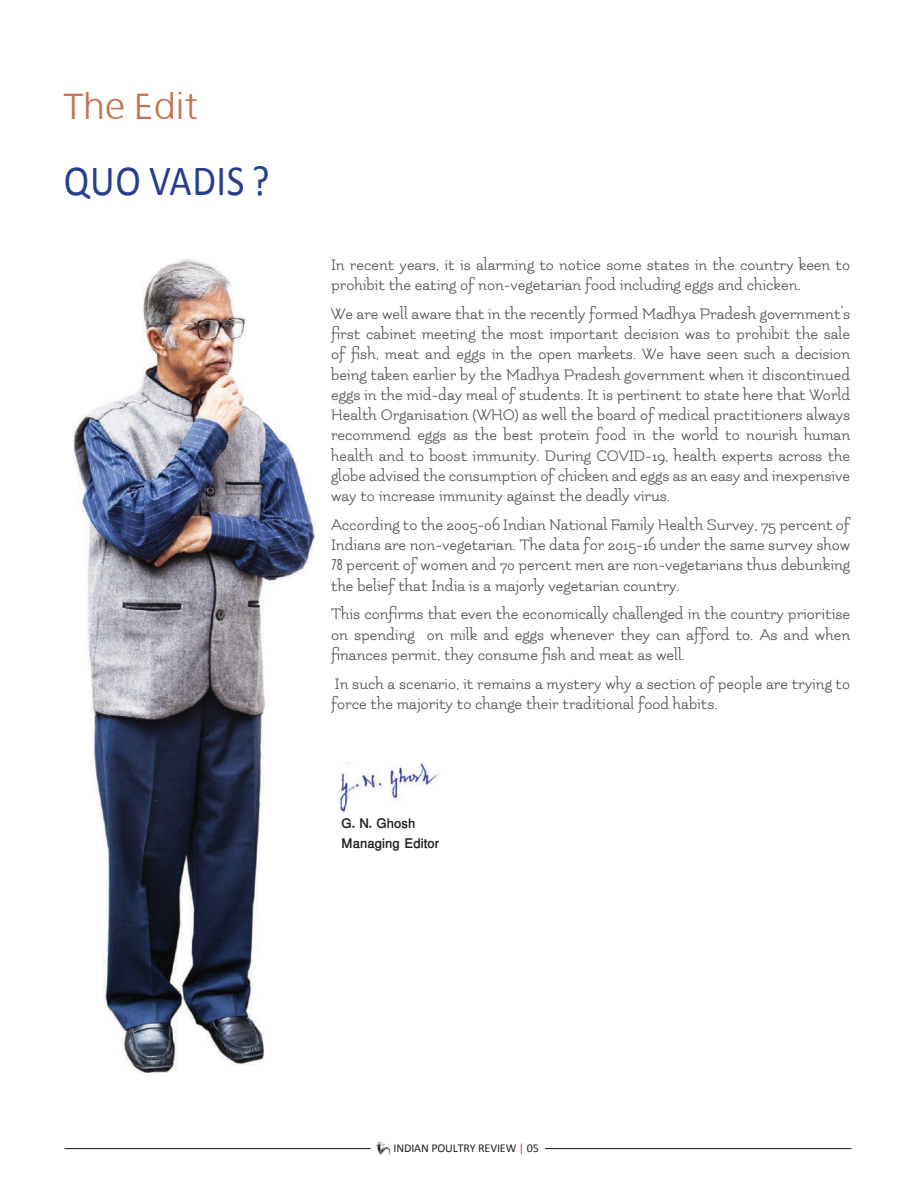
<style>
.page{position:relative;width:915px;height:1191px;background:#fff}
.page>*{position:absolute;margin:0;border:0;box-sizing:border-box;transform-origin:0 0}
.t1{font:43.2px "Calibri";letter-spacing:.015em;color:#253f8e;scale:.89 1}
.t2{font:36px "Bastardus Sans";color:#c67150;scale:1.1 1}
.t3{font:17.25px/20.2px "Flamenco";color:#4b4c4d;text-align:justify}
.t4{font:700 13.5px/20px "Amar Bangla";letter-spacing:-.01em;color:#231f20}
.t5{font:12px "Calibri";letter-spacing:-.01em;color:#231f20}
.s1{font-family:"Futura BT";font-weight:300;font-stretch:condensed;font-size:15px}
.s2{color:#d1232a}
</style>
<div class="page">
<img style="left:73px;top:259px;width:241px;height:814px">
<img style="left:338px;top:762px;width:102px;height:50px">
<hr style="left:65px;top:1148px;width:306px;height:1px;background:#231f20">
<hr style="left:545px;top:1148px;width:306px;height:1px;background:#231f20">
<svg style="left:377px;top:1142px;width:13px;height:13px"></svg>
<h2 class="t2" style="left:63px;top:86px;width:124px">The Edit</h2>
<h1 class="t1" style="left:64px;top:154px;width:233px">QUO VADIS ?</h1>
<p class="t3" style="left:331px;top:255px;width:520px">In recent years, it is alarming to notice some states in the country keen to prohibit the eating of non-vegetarian food including eggs and chicken.</p>
<p class="t3" style="left:331px;top:304px;width:520px">We are well aware that in the recently formed Madhya Pradesh government’s first cabinet meeting the most important decision was to prohibit the sale of fish, meat and eggs in the open markets. We have seen such a decision being taken earlier by the Madhya Pradesh government when it discontinued eggs in the mid-day meal of students. It is pertinent to state here that World Health Organisation (WHO) as well the board of medical practitioners always recommend eggs as the best protein food in the world to nourish human health and to boost immunity. During COVID-19, health experts across the globe advised the consumption of chicken and eggs as an easy and inexpensive way to increase immunity against the deadly virus.</p>
<p class="t3" style="left:331px;top:515px;width:520px">According to the 2005-06 Indian National Family Health Survey, 75 percent of Indians are non-vegetarian. The data for 2015-16 under the same survey show <span class="s1">78</span> percent of women and 70 percent men are non-vegetarians thus debunking the belief that India is a majorly vegetarian country.</p>
<p class="t3" style="left:331px;top:604px;width:520px">This confirms that even the economically challenged in the country prioritise on spending on milk and eggs whenever they can afford to. As and when finances permit, they consume fish and meat as well.</p>
<p class="t3" style="left:331px;top:673px;width:520px">In such a scenario, it remains a mystery why a section of people are trying to force the majority to change their traditional food habits.</p>
<p class="t4" style="left:342px;top:814px;width:99px">G. N. Ghosh<br>Managing Editor</p>
<p class="t5" style="left:393px;top:1140px;width:147px">INDIAN POULTRY REVIEW <span class="s2">|</span> 05</p>
</div>
